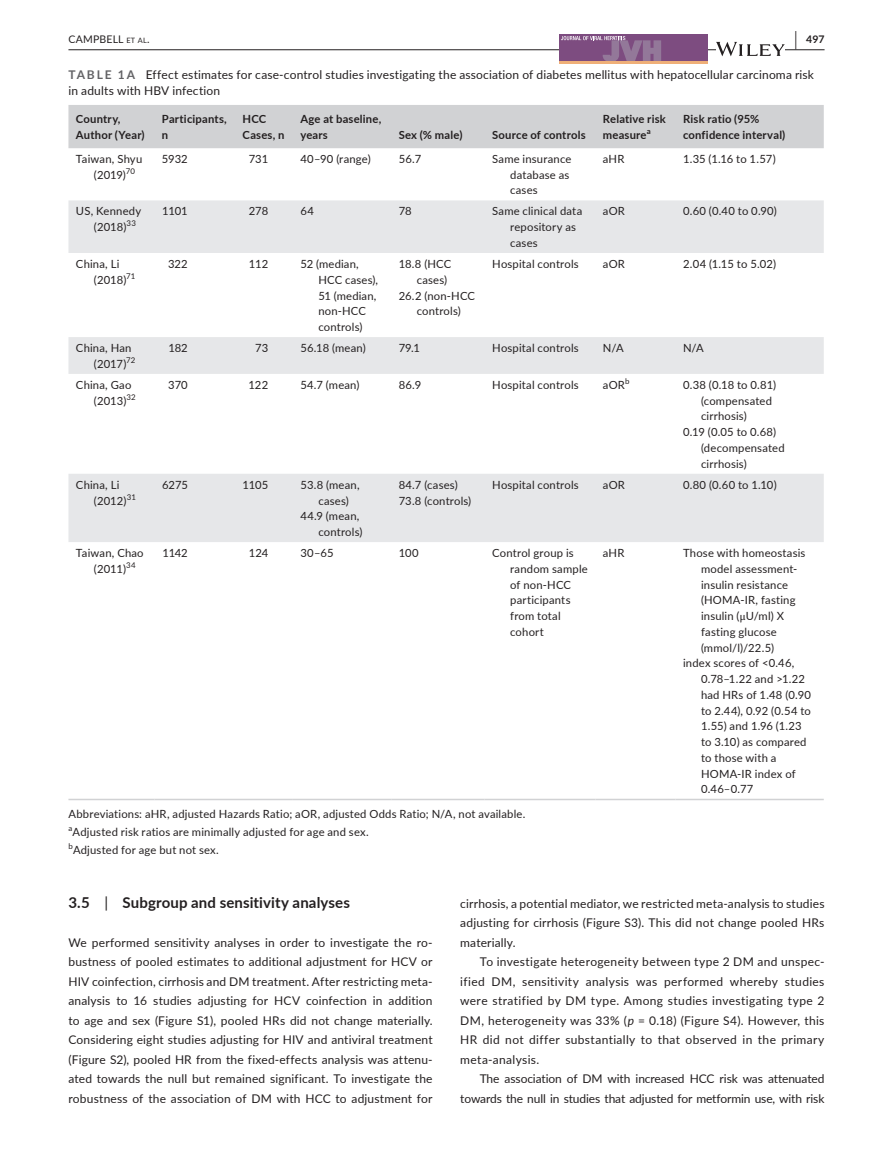
<style>
.page{position:relative;width:893px;height:1174px;background:#fff}
.page>*{position:absolute;margin:0;border:0;box-sizing:border-box;transform-origin:0 0}
.t1{font:700 15px "Lato";letter-spacing:.005em;color:#231f20}
.t2{font:12px/19.5px "Lato";letter-spacing:.01em;color:#231f20;text-align:justify}
.t3{font:12px/19.5px "Lato";letter-spacing:-.01em;color:#231f20;text-align:right}
.t4{font:11.25px/15.8px "Lato";letter-spacing:.015em;color:#231f20}
.t5{font:700 11.25px/15.8px "Lato";letter-spacing:.02em;color:#231f20}
.t6{font:10.5px "Lato";letter-spacing:.02em;color:#231f20}
.t7{font:700 10.5px "Lato";color:#231f20}
.t8{font:7.8px "Lato";letter-spacing:.01em;color:#231f20}
.t9{font:700 7.8px "Lato";color:#231f20}
.s1{font-size:7.35px}
.s2{font-size:19.5px}
.s3{font-weight:700;color:#636366}
.s4{font-family:"STIX"}
.s5{font-weight:400}
.s6{font-style:italic}
</style>
<div class="page">
<hr style="left:68px;top:49px;width:756px;height:1px;background:#231f20">
<div style="left:559px;top:34px;width:149px;height:30px;background:#7d4c80"></div>
<svg style="left:561px;top:36px;width:100px;height:26px"></svg>
<hr style="left:559px;top:62px;width:149px;height:2px;background:#efaf78">
<svg style="left:716px;top:42px;width:69px;height:14px"></svg>
<div style="left:68px;top:105px;width:756px;height:43px;background:#d1d2d4"></div>
<svg style="left:68px;top:200px;width:756px;height:342px"></svg>
<hr style="left:68px;top:798px;width:86px;height:2px;background:#d1d2d4">
<hr style="left:154px;top:798px;width:81px;height:2px;background:#d1d2d4">
<hr style="left:235px;top:798px;width:58px;height:2px;background:#d1d2d4">
<hr style="left:293px;top:798px;width:98px;height:2px;background:#d1d2d4">
<hr style="left:391px;top:798px;width:94px;height:2px;background:#d1d2d4">
<hr style="left:485px;top:798px;width:110px;height:2px;background:#d1d2d4">
<hr style="left:595px;top:798px;width:80px;height:2px;background:#d1d2d4">
<hr style="left:675px;top:798px;width:149px;height:2px;background:#d1d2d4">
<p class="t6" style="left:68px;top:31px;width:83px">CAMPBELL <span class="s1">et al</span>.</p>
<p class="t7" style="left:795px;top:31px;width:31px"><span class="s2">|</span> 497</p>
<p class="t2" style="left:68px;top:66px;width:747px;line-height:16.5px"><span class="s3">TABLE 1A</span> Effect estimates for case-control studies investigating the association of diabetes mellitus with hepatocellular carcinoma risk in adults with HBV infection</p>
<p class="t5" style="left:76px;top:111px;width:70px">Country,<br>Author (Year)</p>
<p class="t5" style="left:162px;top:111px;width:67px">Participants, n</p>
<p class="t5" style="left:242px;top:111px;width:44px">HCC<br>Cases, n</p>
<p class="t5" style="left:300px;top:111px;width:82px">Age at baseline, years</p>
<p class="t5" style="left:683px;top:111px;width:104px">Risk ratio (95% confidence interval)</p>
<p class="t5" style="left:603px;top:111px;width:65px">Relative risk measure</p>
<p class="t9" style="left:647px;top:125px;width:5px">a</p>
<p class="t5" style="left:399px;top:126px;width:65px">Sex (% male)</p>
<p class="t5" style="left:492px;top:126px;width:95px">Source of controls</p>
<p class="t4" style="left:76px;top:150px;width:68px;text-align:center">Taiwan, Shyu (2019)</p>
<p class="t8" style="left:126px;top:165px;width:11px">70</p>
<p class="t4" style="left:76px;top:203px;width:67px;text-align:center">US, Kennedy (2018)</p>
<p class="t8" style="left:127px;top:218px;width:11px">33</p>
<p class="t4" style="left:94px;top:256px;width:34px;text-indent:-18px">China, Li (2018)</p>
<p class="t8" style="left:126px;top:270px;width:11px">71</p>
<p class="t4" style="left:94px;top:340px;width:39px;text-indent:-18px">China, Han (2017)</p>
<p class="t8" style="left:126px;top:354px;width:11px">72</p>
<p class="t4" style="left:94px;top:376px;width:39px;text-indent:-18px">China, Gao (2013)</p>
<p class="t8" style="left:127px;top:391px;width:11px">32</p>
<p class="t4" style="left:94px;top:476px;width:34px;text-indent:-18px">China, Li (2012)</p>
<p class="t8" style="left:127px;top:491px;width:11px">31</p>
<p class="t4" style="left:76px;top:545px;width:69px;text-align:center">Taiwan, Chao (2011)</p>
<p class="t8" style="left:126px;top:559px;width:11px">34</p>
<p class="t4" style="left:162px;top:150px;width:27px">5932</p>
<p class="t4" style="left:249px;top:150px;width:21px">731</p>
<p class="t4" style="left:300px;top:150px;width:72px">40–90 (range)</p>
<p class="t4" style="left:399px;top:150px;width:24px">56.7</p>
<p class="t4" style="left:510px;top:150px;width:63px;text-indent:-18px">Same insurance database as cases</p>
<p class="t4" style="left:603px;top:150px;width:23px">aHR</p>
<p class="t4" style="left:683px;top:150px;width:94px">1.35 (1.16 to 1.57)</p>
<p class="t4" style="left:162px;top:203px;width:27px">1101</p>
<p class="t4" style="left:249px;top:203px;width:21px">278</p>
<p class="t4" style="left:300px;top:203px;width:15px">64</p>
<p class="t4" style="left:399px;top:203px;width:15px">78</p>
<p class="t4" style="left:510px;top:203px;width:74px;text-indent:-18px">Same clinical data repository as cases</p>
<p class="t4" style="left:603px;top:203px;width:24px">aOR</p>
<p class="t4" style="left:683px;top:203px;width:95px">0.60 (0.40 to 0.90)</p>
<p class="t4" style="left:168px;top:256px;width:21px">322</p>
<p class="t4" style="left:249px;top:256px;width:21px">112</p>
<p class="t4" style="left:318px;top:256px;width:61px;text-indent:-18px">52 (median,<br>HCC cases),<br>51 (median, non-HCC controls)</p>
<p class="t4" style="left:399px;top:256px;width:54px">18.8 (HCC</p>
<p class="t4" style="left:417px;top:271px;width:32px">cases)</p>
<p class="t4" style="left:399px;top:287px;width:78px">26.2 (non-HCC</p>
<p class="t4" style="left:417px;top:303px;width:46px">controls)</p>
<p class="t4" style="left:492px;top:256px;width:88px">Hospital controls</p>
<p class="t4" style="left:603px;top:256px;width:24px">aOR</p>
<p class="t4" style="left:683px;top:256px;width:95px">2.04 (1.15 to 5.02)</p>
<p class="t4" style="left:168px;top:340px;width:21px">182</p>
<p class="t4" style="left:255px;top:340px;width:15px">73</p>
<p class="t4" style="left:300px;top:340px;width:67px">56.18 (mean)</p>
<p class="t4" style="left:399px;top:340px;width:23px">79.1</p>
<p class="t4" style="left:492px;top:340px;width:88px">Hospital controls</p>
<p class="t4" style="left:603px;top:340px;width:22px">N/A</p>
<p class="t4" style="left:683px;top:340px;width:22px">N/A</p>
<p class="t4" style="left:168px;top:376px;width:21px">370</p>
<p class="t4" style="left:248px;top:376px;width:21px">122</p>
<p class="t4" style="left:300px;top:376px;width:61px">54.7 (mean)</p>
<p class="t4" style="left:399px;top:376px;width:24px">86.9</p>
<p class="t4" style="left:492px;top:376px;width:88px">Hospital controls</p>
<p class="t4" style="left:603px;top:376px;width:24px">aOR</p>
<p class="t8" style="left:625px;top:375px;width:6px">b</p>
<p class="t4" style="left:683px;top:376px;width:95px">0.38 (0.18 to 0.81)</p>
<p class="t4" style="left:701px;top:392px;width:72px">(compensated</p>
<p class="t4" style="left:701px;top:408px;width:47px">cirrhosis)</p>
<p class="t4" style="left:683px;top:424px;width:95px">0.19 (0.05 to 0.68)</p>
<p class="t4" style="left:701px;top:439px;width:85px">(decompensated</p>
<p class="t4" style="left:701px;top:455px;width:47px">cirrhosis)</p>
<p class="t4" style="left:162px;top:476px;width:27px">6275</p>
<p class="t4" style="left:242px;top:476px;width:27px">1105</p>
<p class="t4" style="left:300px;top:476px;width:61px">53.8 (mean,</p>
<p class="t4" style="left:318px;top:492px;width:32px">cases)</p>
<p class="t4" style="left:300px;top:508px;width:61px">44.9 (mean,</p>
<p class="t4" style="left:318px;top:523px;width:46px">controls)</p>
<p class="t4" style="left:399px;top:476px;width:74px">84.7 (cases)<br>73.8 (controls)</p>
<p class="t4" style="left:492px;top:476px;width:88px">Hospital controls</p>
<p class="t4" style="left:603px;top:476px;width:24px">aOR</p>
<p class="t4" style="left:683px;top:476px;width:95px">0.80 (0.60 to 1.10)</p>
<p class="t4" style="left:162px;top:544px;width:27px">1142</p>
<p class="t4" style="left:249px;top:544px;width:21px">124</p>
<p class="t4" style="left:300px;top:544px;width:35px">30–65</p>
<p class="t4" style="left:399px;top:544px;width:21px">100</p>
<p class="t4" style="left:510px;top:544px;width:79px;text-indent:-18px">Control group is random sample of non-HCC participants from total cohort</p>
<p class="t4" style="left:603px;top:544px;width:23px">aHR</p>
<p class="t4" style="left:683px;top:544px;width:124px">Those with homeostasis</p>
<p class="t4" style="left:701px;top:560px;width:98px">model assessment-</p>
<p class="t4" style="left:701px;top:576px;width:89px">insulin resistance</p>
<p class="t4" style="left:701px;top:592px;width:96px">(HOMA-IR, fasting</p>
<p class="t4" style="left:701px;top:607px;width:84px">insulin (<span class="s4">μ</span>U/ml) X</p>
<p class="t4" style="left:701px;top:623px;width:77px">fasting glucose</p>
<p class="t4" style="left:701px;top:639px;width:75px">(mmol/l)/22.5)</p>
<p class="t4" style="left:683px;top:655px;width:113px">index scores of &lt;0.46,</p>
<p class="t4" style="left:701px;top:670px;width:106px">0.78–1.22 and &gt;1.22</p>
<p class="t4" style="left:701px;top:686px;width:111px">had HRs of 1.48 (0.90</p>
<p class="t4" style="left:701px;top:702px;width:111px">to 2.44), 0.92 (0.54 to</p>
<p class="t4" style="left:701px;top:718px;width:102px">1.55) and 1.96 (1.23</p>
<p class="t4" style="left:701px;top:733px;width:107px">to 3.10) as compared</p>
<p class="t4" style="left:701px;top:749px;width:77px">to those with a</p>
<p class="t4" style="left:701px;top:765px;width:96px">HOMA-IR index of</p>
<p class="t4" style="left:701px;top:781px;width:54px">0.46–0.77</p>
<p class="t4" style="left:68px;top:805px;width:458px">Abbreviations: aHR, adjusted Hazards Ratio; aOR, adjusted Odds Ratio; N/A, not available.</p>
<p class="t8" style="left:68px;top:822px;width:5px">a</p>
<p class="t4" style="left:73px;top:823px;width:298px">Adjusted risk ratios are minimally adjusted for age and sex.</p>
<p class="t8" style="left:68px;top:840px;width:6px">b</p>
<p class="t4" style="left:73px;top:841px;width:147px">Adjusted for age but not sex.</p>
<h1 class="t1" style="left:68px;top:891px;width:283px">3.5 <span class="s5">|</span> Subgroup and sensitivity analyses</h1>
<p class="t2" style="left:68px;top:932px;width:366px">We performed sensitivity analyses in order to investigate the ro&shy;bustness of pooled estimates to additional adjustment for HCV or HIV coinfection, cirrhosis and DM treatment. After restricting meta&shy;analysis to 16 studies adjusting for HCV coinfection in addition to age and sex (Figure S1), pooled HRs did not change materially.<br>Considering eight studies adjusting for HIV and antiviral treatment (Figure S2), pooled HR from the fixed-effects analysis was attenu&shy;ated towards the null but remained significant. To investigate the robustness of the association of DM with HCC to adjustment for</p>
<p class="t2" style="left:460px;top:893px;width:366px">cirrhosis, a potential mediator, we restricted meta-analysis to studies adjusting for cirrhosis (Figure S3). This did not change pooled HRs materially.</p>
<p class="t2" style="left:460px;top:951px;width:366px;text-indent:20px">To investigate heterogeneity between type 2 DM and unspec&shy;ified DM, sensitivity analysis was performed whereby studies were stratified by DM type. Among studies investigating type 2<br>DM, heterogeneity was 33% (<span class="s6">p</span> = 0.18) (Figure S4). However, this HR did not differ substantially to that observed in the primary meta-analysis.</p>
<p class="t3" style="left:460px;top:1068px;width:366px">The association of DM with increased HCC risk was attenuated towards the null in studies that adjusted for metformin use, with risk</p>
</div>
